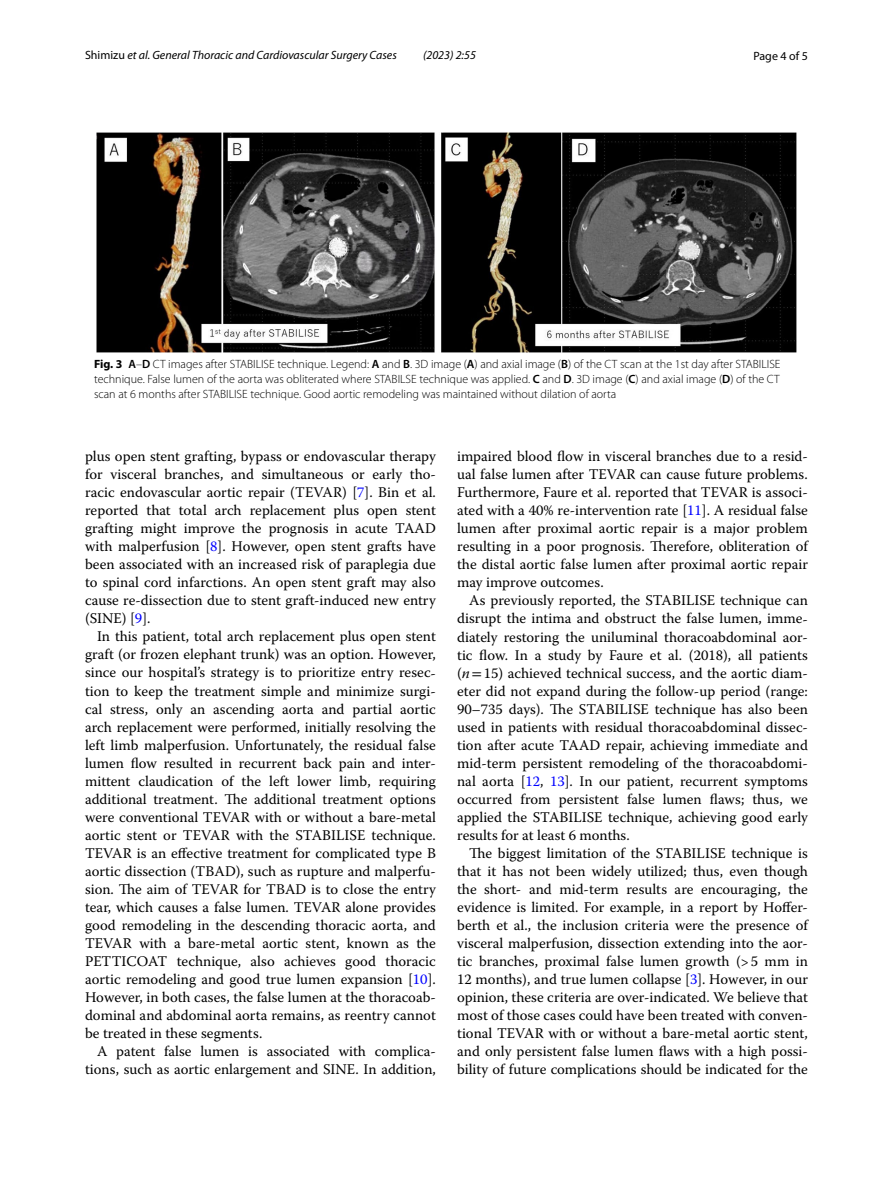
<style>
.page{position:relative;width:893px;height:1187px;background:#fff}
.page>*{position:absolute;margin:0;border:0;box-sizing:border-box;transform-origin:0 0}
.t1{font:14.7px/18px "Warnock Pro";color:#000;text-align:justify}
.t2{font:300 12px/15px "Myriad Pro";color:#000;text-align:justify}
.t3{font:italic 12px "Myriad Pro";color:#000}
.t4{font:12px "Myriad Pro";color:#000}
.s1{font-style:normal}
.s2{font-weight:700}
.s3{font-weight:600}
.s4{color:#00f}
.s5{font-style:italic}
.s6{font-family:"STIX"}
</style>
<div class="page">
<img style="left:96px;top:133px;width:701px;height:219px">
<p class="t3" style="left:85px;top:48px;width:313px"><span class="s1">Shimizu</span> et al. General Thoracic and Cardiovascular Surgery Cases</p>
<p class="t3" style="left:423px;top:48px;width:54px">(2023) 2:55</p>
<p class="t4" style="left:753px;top:48px;width:56px">Page 4 of 5</p>
<p class="t2" style="left:94px;top:356px;width:688px"><span class="s2">Fig. 3</span> <span class="s3">A</span>–<span class="s3">D</span> CT images after STABILISE technique. Legend: <span class="s3">A</span> and <span class="s3">B</span>. 3D image (<span class="s3">A</span>) and axial image (<span class="s3">B</span>) of the CT scan at the 1st day after STABILISE technique. False lumen of the aorta was obliterated where STABILSE technique was applied. <span class="s3">C</span> and <span class="s3">D</span>. 3D image (<span class="s3">C</span>) and axial image (<span class="s3">D</span>) of the CT scan at 6 months after STABILISE technique. Good aortic remodeling was maintained without dilation of aorta</p>
<p class="t1" style="left:85px;top:447px;width:352px">plus open stent grafting, bypass or endovascular therapy for visceral branches, and simultaneous or early tho&shy;racic endovascular aortic repair (TEVAR) [<span class="s4">7</span>]. Bin et al. reported that total arch replacement plus open stent grafting might improve the prognosis in acute TAAD with malperfusion [<span class="s4">8</span>]. However, open stent grafts have been associated with an increased risk of paraplegia due to spinal cord infarctions. An open stent graft may also cause re-dissection due to stent graft-induced new entry (SINE) [<span class="s4">9</span>].</p>
<p class="t1" style="left:85px;top:627px;width:352px;text-indent:12px">In this patient, total arch replacement plus open stent graft (or frozen elephant trunk) was an option. However, since our hospital’s strategy is to prioritize entry resec&shy;tion to keep the treatment simple and minimize surgi&shy;cal stress, only an ascending aorta and partial aortic arch replacement were performed, initially resolving the left limb malperfusion. Unfortunately, the residual false lumen flow resulted in recurrent back pain and inter&shy;mittent claudication of the left lower limb, requiring additional treatment. The additional treatment options were conventional TEVAR with or without a bare-metal aortic stent or TEVAR with the STABILISE technique.<br>TEVAR is an effective treatment for complicated type B aortic dissection (TBAD), such as rupture and malperfu&shy;sion. The aim of TEVAR for TBAD is to close the entry tear, which causes a false lumen. TEVAR alone provides good remodeling in the descending thoracic aorta, and TEVAR with a bare-metal aortic stent, known as the PETTICOAT technique, also achieves good thoracic aortic remodeling and good true lumen expansion [<span class="s4">10</span>].<br>However, in both cases, the false lumen at the thoracoab&shy;dominal and abdominal aorta remains, as reentry cannot be treated in these segments.</p>
<p class="t1" style="left:85px;top:1041px;width:352px;text-align:right">A patent false lumen is associated with complica&shy;tions, such as aortic enlargement and SINE. In addition,</p>
<p class="t1" style="left:457px;top:447px;width:352px">impaired blood flow in visceral branches due to a resid&shy;ual false lumen after TEVAR can cause future problems.<br>Furthermore, Faure et al. reported that TEVAR is associ&shy;ated with a 40% re-intervention rate [<span class="s4">11</span>]. A residual false lumen after proximal aortic repair is a major problem resulting in a poor prognosis. Therefore, obliteration of the distal aortic false lumen after proximal aortic repair may improve outcomes.</p>
<p class="t1" style="left:457px;top:591px;width:352px;text-indent:12px">As previously reported, the STABILISE technique can disrupt the intima and obstruct the false lumen, imme&shy;diately restoring the uniluminal thoracoabdominal aor&shy;tic flow. In a study by Faure et al. (2018), all patients (<span class="s5">n</span><span class="s6">=</span>15) achieved technical success, and the aortic diam&shy;eter did not expand during the follow-up period (range:<br>90–735 days). The STABILISE technique has also been used in patients with residual thoracoabdominal dissec&shy;tion after acute TAAD repair, achieving immediate and mid-term persistent remodeling of the thoracoabdomi&shy;nal aorta [<span class="s4">12</span>, <span class="s4">13</span>]. In our patient, recurrent symptoms occurred from persistent false lumen flaws; thus, we applied the STABILISE technique, achieving good early results for at least 6 months.</p>
<p class="t1" style="left:457px;top:843px;width:352px;text-indent:12px">The biggest limitation of the STABILISE technique is that it has not been widely utilized; thus, even though the short- and mid-term results are encouraging, the evidence is limited. For example, in a report by Hoffer&shy;berth et al., the inclusion criteria were the presence of visceral malperfusion, dissection extending into the aor&shy;tic branches, proximal false lumen growth (&gt;5 mm in 12 months), and true lumen collapse [<span class="s4">3</span>]. However, in our opinion, these criteria are over-indicated. We believe that most of those cases could have been treated with conven&shy;tional TEVAR with or without a bare-metal aortic stent, and only persistent false lumen flaws with a high possi&shy;bility of future complications should be indicated for the</p>
</div>
